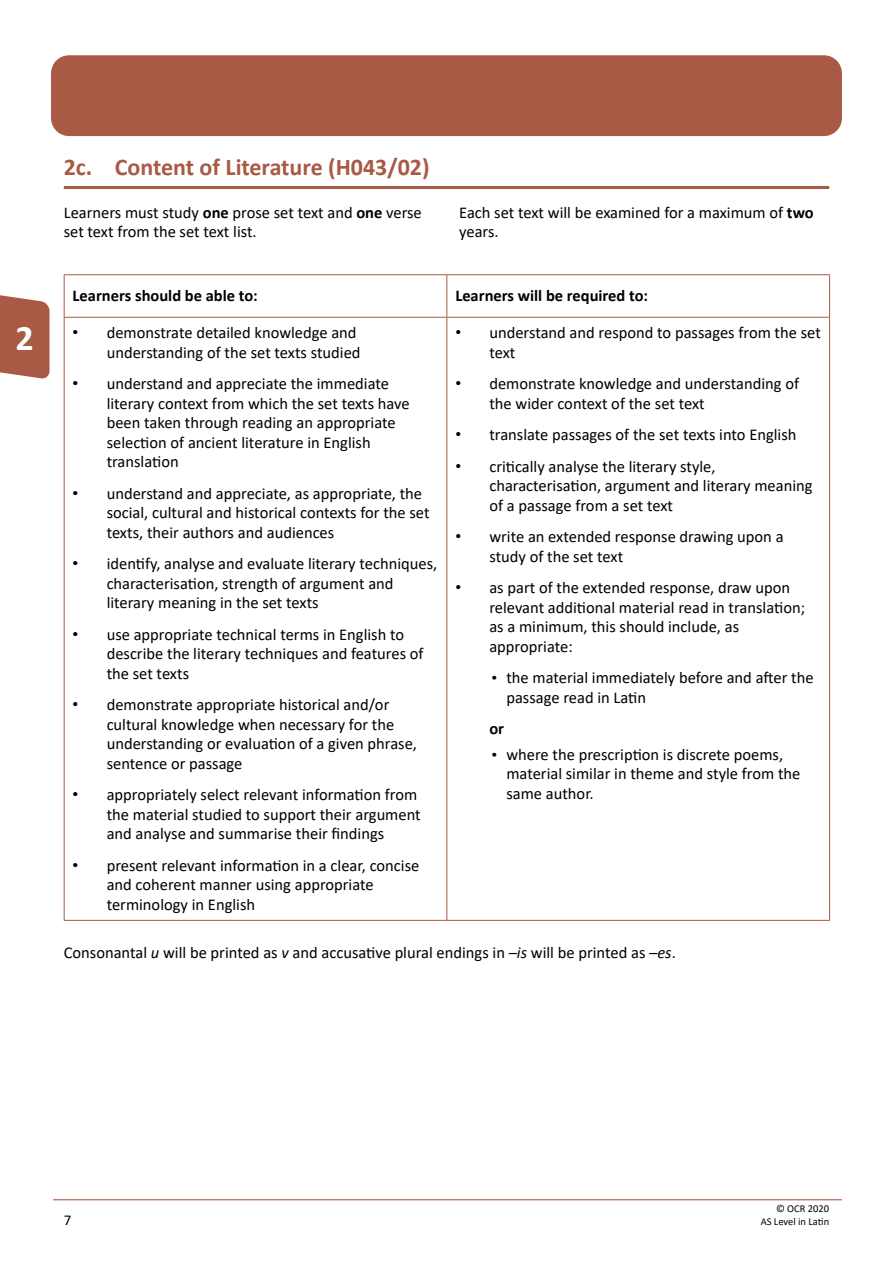
<style>
.page{position:relative;width:893px;height:1263px;background:#fff}
.page>*{position:absolute;margin:0;border:0;box-sizing:border-box;transform-origin:0 0}
.t1{font:700 36px "Calibri";color:#fff}
.Heading2{font:700 24px "Calibri";color:#a85a44}
.BodyText{font:16.5px/19.5px "Calibri";color:#000}
.TableText{font:700 16.5px "Calibri";color:#000}
.Table_6mm_indent{font:700 16.5px "Calibri";color:#000}
.t2{font:15px "Calibri";color:#000}
.t3{font:10.5px "Calibri";color:#000}
.s1{font-weight:700}
.s2{font-family:"Arial"}
.s3{font-family:"Courier New"}
.s4{font-style:italic}
</style>
<div class="page">
<hr style="left:53px;top:1199px;width:789px;height:1px;background:#a85a44">
<div style="left:51px;top:55px;width:791px;height:81px;background:#a85a44;border-radius:18px"></div>
<svg style="left:0;top:295px;width:50px;height:84px;background:#b06a56"></svg>
<hr style="left:64px;top:186px;width:765px;height:3px;background:#a85a44">
<hr style="left:446px;top:275px;width:1px;height:42px;background:#a85a44">
<hr style="left:64px;top:274px;width:383px;height:1px;background:#a85a44">
<hr style="left:64px;top:275px;width:1px;height:42px;background:#a85a44">
<hr style="left:447px;top:274px;width:383px;height:1px;background:#a85a44">
<hr style="left:829px;top:275px;width:1px;height:42px;background:#a85a44">
<hr style="left:447px;top:317px;width:383px;height:1px;background:#a85a44">
<hr style="left:829px;top:318px;width:1px;height:602px;background:#a85a44">
<hr style="left:447px;top:920px;width:383px;height:1px;background:#a85a44">
<hr style="left:64px;top:317px;width:383px;height:1px;background:#a85a44">
<hr style="left:64px;top:318px;width:1px;height:602px;background:#a85a44">
<hr style="left:446px;top:318px;width:1px;height:602px;background:#a85a44">
<hr style="left:64px;top:920px;width:383px;height:1px;background:#a85a44">
<h1 class="t1" style="left:16px;top:312px;width:20px">2</h1>
<h1 class="Heading2" style="left:64px;top:150px;width:367px">2c. Content of Literature (H043/02)</h1>
<p class="BodyText" style="left:64px;top:202px;width:360px">Learners must study <span class="s1">one</span> prose set text and <span class="s1">one</span> verse set text from the set text list.</p>
<p class="BodyText" style="left:459px;top:202px;width:356px">Each set text will be examined for a maximum of <span class="s1">two </span>years.</p>
<p class="TableText" style="left:73px;top:284px;width:187px">Learners should be able to:</p>
<p class="TableText" style="left:455px;top:284px;width:194px">Learners will be required to:</p>
<p class="BodyText" style="left:73px;top:322px;width:289px;text-align:right"><span class="s2">•</span> demonstrate detailed knowledge and understanding of the set texts studied</p>
<p class="BodyText" style="left:107px;top:373px;width:305px;text-indent:-34px"><span class="s2">•</span> understand and appreciate the immediate literary context from which the set texts have been taken through reading an appropriate selection of ancient literature in English translation</p>
<p class="BodyText" style="left:107px;top:483px;width:324px;text-indent:-34px"><span class="s2">•</span> understand and appreciate, as appropriate, the social, cultural and historical contexts for the set texts, their authors and audiences</p>
<p class="BodyText" style="left:107px;top:553px;width:332px;text-indent:-34px"><span class="s2">•</span> identify, analyse and evaluate literary techniques, characterisation, strength of argument and literary meaning in the set texts</p>
<p class="BodyText" style="left:107px;top:624px;width:318px;text-indent:-34px"><span class="s2">•</span> use appropriate technical terms in English to describe the literary techniques and features of the set texts</p>
<p class="BodyText" style="left:107px;top:694px;width:312px;text-indent:-34px"><span class="s2">•</span> demonstrate appropriate historical and/or cultural knowledge when necessary for the understanding or evaluation of a given phrase, sentence or passage</p>
<p class="BodyText" style="left:107px;top:784px;width:316px;text-indent:-34px"><span class="s2">•</span> appropriately select relevant information from the material studied to support their argument and analyse and summarise their findings</p>
<p class="BodyText" style="left:107px;top:855px;width:314px;text-indent:-34px"><span class="s2">•</span> present relevant information in a clear, concise and coherent manner using appropriate terminology in English</p>
<p class="BodyText" style="left:489px;top:322px;width:333px;text-indent:-34px"><span class="s2">•</span> understand and respond to passages from the set text</p>
<p class="BodyText" style="left:489px;top:373px;width:311px;text-indent:-34px"><span class="s2">•</span> demonstrate knowledge and understanding of the wider context of the set text</p>
<p class="BodyText" style="left:455px;top:424px;width:343px"><span class="s2">•</span> translate passages of the set texts into English</p>
<p class="BodyText" style="left:489px;top:456px;width:325px;text-indent:-34px"><span class="s2">•</span> critically analyse the literary style, characterisation, argument and literary meaning of a passage from a set text</p>
<p class="BodyText" style="left:489px;top:526px;width:296px;text-indent:-34px"><span class="s2">•</span> write an extended response drawing upon a study of the set text</p>
<p class="BodyText" style="left:489px;top:577px;width:317px;text-indent:-34px"><span class="s2">•</span> as part of the extended response, draw upon relevant additional material read in translation; as a minimum, this should include, as appropriate:</p>
<p class="BodyText" style="left:506px;top:667px;width:309px;text-indent:-17px"><span class="s3">•</span> the material immediately before and after the passage read in Latin</p>
<p class="Table_6mm_indent" style="left:489px;top:717px;width:16px">or</p>
<p class="BodyText" style="left:506px;top:744px;width:296px;text-indent:-17px"><span class="s3">•</span> where the prescription is discrete poems, material similar in theme and style from the same author.</p>
<p class="BodyText" style="left:64px;top:942px;width:614px">Consonantal <span class="s4">u</span> will be printed as <span class="s4">v</span> and accusative plural endings in <span class="s4">–is</span> will be printed as <span class="s4">–es</span>.</p>
<p class="t3" style="left:776px;top:1201px;width:55px">© OCR 2020</p>
<p class="t2" style="left:64px;top:1209px;width:9px">7</p>
<p class="t3" style="left:761px;top:1214px;width:70px">AS Level in Latin</p>
</div>
